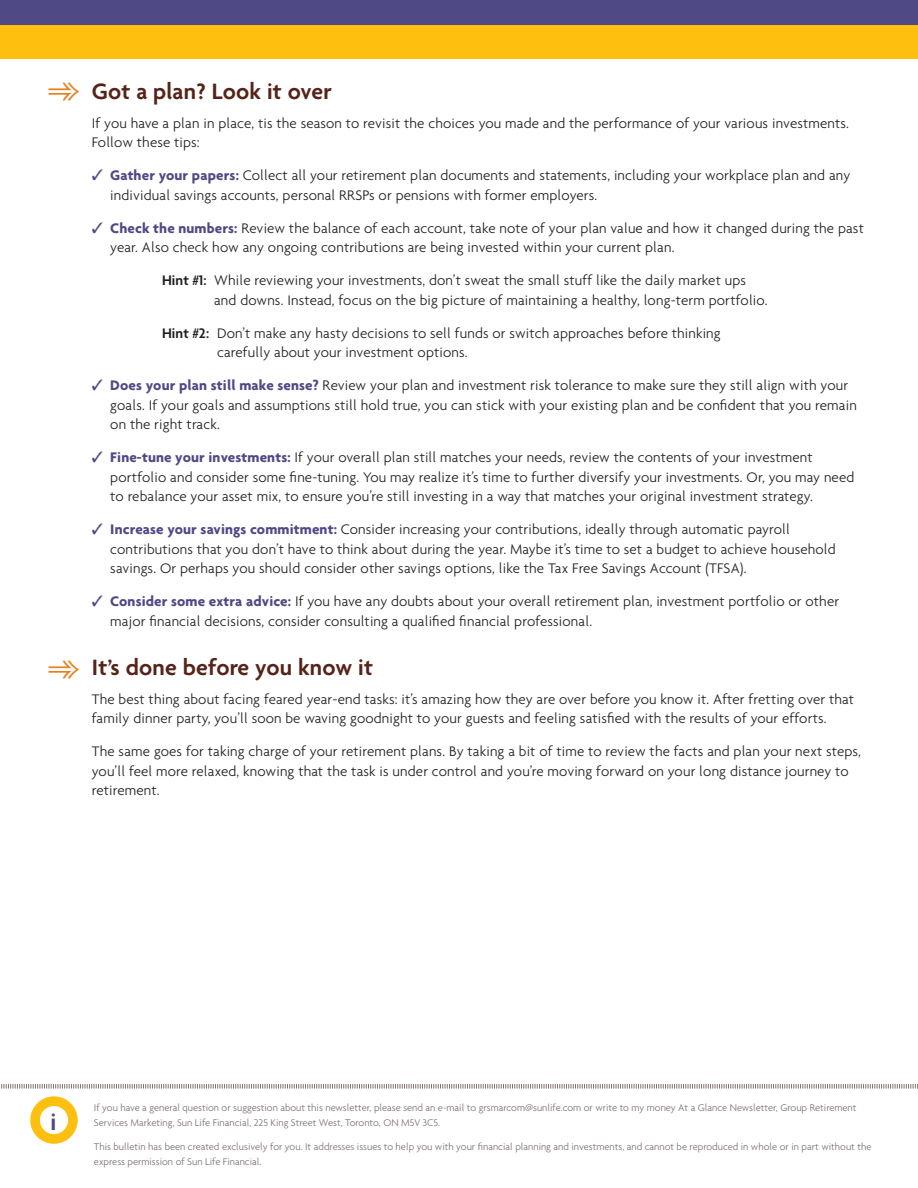
<style>
.page{position:relative;width:918px;height:1188px;background:#fff}
.page>*{position:absolute;margin:0;border:0;box-sizing:border-box;transform-origin:0 0}
.t1{font:600 25.2px "Agenda";color:#4f4a86}
.p-heading{font:600 24px "Agenda";letter-spacing:.01em;color:#562318}
.body{font:300 15px/19.5px "Agenda";letter-spacing:.01em;color:#231f20}
.t2{font:300 10.5px/15px "Agenda";color:#7e716d}
.s1{color:#4f4a86}
.s2{font-weight:700;color:#4f4a86}
.s3{font-weight:600}
</style>
<div class="page">
<div style="left:0;top:21px;width:918px;height:38px;background:#febf0f"></div>
<div style="left:0;top:0;width:918px;height:25px;background:#4f4a86"></div>
<div style="left:30px;top:1096px;width:48px;height:48px;border:10px solid #febf0f;border-radius:50%"></div>
<svg style="left:1px;top:1084px;width:917px;height:5px"></svg>
<p class="p-heading" style="left:92px;top:77px;width:242px">Got a plan? Look it over</p>
<p class="body" style="left:92px;top:113px;width:759px">If you have a plan in place, tis the season to revisit the choices you made and the performance of your various investments.<br>Follow these tips:</p>
<p class="body" style="left:110px;top:166px;width:742px;text-indent:-19px"><span class="s1">✓</span> <span class="s2">Gather your papers:</span> Collect all your retirement plan documents and statements, including your workplace plan and any individual savings accounts, personal RRSPs or pensions with former employers.</p>
<p class="body" style="left:110px;top:218px;width:755px;text-indent:-19px"><span class="s1">✓</span> <span class="s2">Check the numbers:</span> Review the balance of each account, take note of your plan value and how it changed during the past year. Also check how any ongoing contributions are being invested within your current plan.</p>
<p class="body" style="left:214px;top:271px;width:555px;text-indent:-52px"><span class="s3">Hint #1:</span> While reviewing your investments, don’t sweat the small stuff like the daily market ups and downs. Instead, focus on the big picture of maintaining a healthy, long-term portfolio.</p>
<p class="body" style="left:217px;top:323px;width:505px;text-indent:-55px"><span class="s3">Hint #2:</span> Don’t make any hasty decisions to sell funds or switch approaches before thinking carefully about your investment options.</p>
<p class="body" style="left:110px;top:376px;width:748px;text-indent:-19px"><span class="s1">✓</span> <span class="s2">Does your plan still make sense?</span> Review your plan and investment risk tolerance to make sure they still align with your goals. If your goals and assumptions still hold true, you can stick with your existing plan and be confident that you remain on the right track.</p>
<p class="body" style="left:110px;top:448px;width:746px;text-indent:-19px"><span class="s1">✓</span> <span class="s2">Fine-tune your investments:</span> If your overall plan still matches your needs, review the contents of your investment portfolio and consider some fine-tuning. You may realize it’s time to further diversify your investments. Or, you may need to rebalance your asset mix, to ensure you’re still investing in a way that matches your original investment strategy.</p>
<p class="body" style="left:110px;top:520px;width:727px;text-indent:-19px"><span class="s1">✓</span> <span class="s2">Increase your savings commitment:</span> Consider increasing your contributions, ideally through automatic payroll contributions that you don’t have to think about during the year. Maybe it’s time to set a budget to achieve household savings. Or perhaps you should consider other savings options, like the Tax Free Savings Account (TFSA).</p>
<p class="body" style="left:110px;top:592px;width:730px;text-indent:-19px"><span class="s1">✓</span> <span class="s2">Consider some extra advice:</span> If you have any doubts about your overall retirement plan, investment portfolio or other major financial decisions, consider consulting a qualified financial professional.</p>
<p class="p-heading" style="left:92px;top:653px;width:283px">It’s done before you know it</p>
<p class="body" style="left:92px;top:689px;width:764px">The best thing about facing feared year-end tasks: it’s amazing how they are over before you know it. After fretting over that family dinner party, you’ll soon be waving goodnight to your guests and feeling satisfied with the results of your efforts.</p>
<p class="body" style="left:92px;top:742px;width:771px">The same goes for taking charge of your retirement plans. By taking a bit of time to review the facts and plan your next steps, you’ll feel more relaxed, knowing that the task is under control and you’re moving forward on your long distance journey to retirement.</p>
<p class="t1" style="left:50px;top:1106px;width:7px">i</p>
<p class="t2" style="left:94px;top:1100px;width:764px">If you have a general question or suggestion about this newsletter, please send an e-mail to grsmarcom@sunlife.com or write to my money At a Glance Newsletter, Group Retirement<br>Services Marketing, Sun Life Financial, 225 King Street West, Toronto, ON M5V 3C5.</p>
<p class="t2" style="left:94px;top:1139px;width:779px">This bulletin has been created exclusively for you. It addresses issues to help you with your financial planning and investments, and cannot be reproduced in whole or in part without the express permission of Sun Life Financial.</p>
</div>
